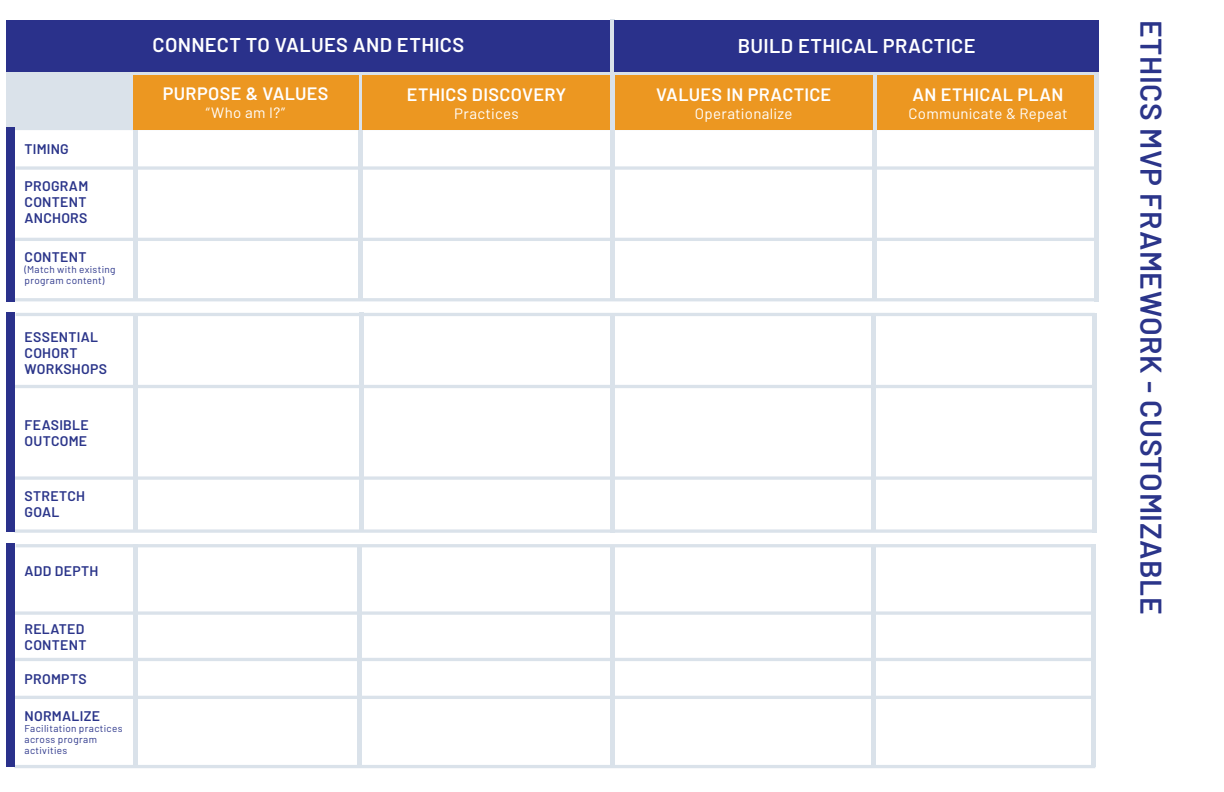
<style>
.page{position:relative;width:1224px;height:792px;background:#fff}
.page>*{position:absolute;margin:0;border:0;box-sizing:border-box;transform-origin:0 0}
.t1{font:600 30px "Barlow";letter-spacing:.02em;color:#2b358a}
.Heading_white{font:600 20px "Barlow";letter-spacing:.015em;color:#fff}
.Table_Header_2{font:600 18px "Barlow";letter-spacing:.02em;color:#fff}
.Table_Body{font:15px "Barlow";letter-spacing:.02em;color:#fff}
.Heading_4{font:600 14px/16px "Barlow";letter-spacing:.02em;color:#2b358a}
.Body_Copy{font:10px/11px "Barlow";letter-spacing:.035em;color:#2b358a}
</style>
<div class="page">
<div style="left:7px;top:72px;width:1092px;height:56px;background:#dae2ea"></div>
<div style="left:358px;top:75px;width:5px;height:225px;background:#dae2ea"></div>
<svg style="left:16px;top:166px;width:1078px;height:4px;background:#e0e6ed"></svg>
<hr style="left:7px;top:127px;width:1087px;height:3px;background:#dae2ea">
<hr style="left:16px;top:313px;width:1079px;height:3px;background:#dae2ea">
<hr style="left:16px;top:544px;width:1077px;height:3px;background:#dae2ea">
<hr style="left:14px;top:238px;width:1081px;height:3px;background:#dae2ea">
<hr style="left:14px;top:385px;width:1079px;height:3px;background:#dae2ea">
<svg style="left:15px;top:611px;width:1076px;height:4px;background:#e0e6ed"></svg>
<hr style="left:14px;top:298px;width:1083px;height:3px;background:#dae2ea">
<svg style="left:15px;top:476px;width:1077px;height:4px;background:#e0e6ed"></svg>
<hr style="left:14px;top:658px;width:1079px;height:3px;background:#dae2ea">
<hr style="left:14px;top:696px;width:1079px;height:3px;background:#dae2ea">
<svg style="left:14px;top:529px;width:1078px;height:4px;background:#e0e6ed"></svg>
<hr style="left:14px;top:765px;width:1081px;height:3px;background:#dae2ea">
<div style="left:133px;top:75px;width:225px;height:55px;background:#ec9721"></div>
<div style="left:363px;top:75px;width:247px;height:55px;background:#ec9721"></div>
<hr style="left:133px;top:130px;width:4px;height:170px;background:#dae2ea">
<hr style="left:133px;top:313px;width:4px;height:218px;background:#dae2ea">
<hr style="left:133px;top:544px;width:4px;height:222px;background:#dae2ea">
<div style="left:357px;top:546px;width:5px;height:220px;background:#dae2ea"></div>
<hr style="left:359px;top:313px;width:4px;height:218px;background:#dae2ea">
<div style="left:7px;top:20px;width:603px;height:52px;background:#2a318b"></div>
<div style="left:7px;top:127px;width:8px;height:174px;background:#2a318b"></div>
<div style="left:7px;top:312px;width:8px;height:220px;background:#2a318b"></div>
<div style="left:7px;top:543px;width:8px;height:224px;background:#2a318b"></div>
<hr style="left:873px;top:73px;width:4px;height:227px;background:#dae2ea">
<div style="left:615px;top:75px;width:258px;height:55px;background:#ec9721"></div>
<div style="left:877px;top:75px;width:222px;height:55px;background:#ec9721"></div>
<div style="left:610px;top:546px;width:5px;height:220px;background:#dae2ea"></div>
<hr style="left:872px;top:546px;width:4px;height:220px;background:#dae2ea">
<div style="left:610px;top:20px;width:5px;height:280px;background:#dae2ea"></div>
<hr style="left:872px;top:314px;width:4px;height:217px;background:#dae2ea">
<hr style="left:1091px;top:544px;width:4px;height:222px;background:#dae2ea">
<div style="left:1094px;top:72px;width:5px;height:229px;background:#dae2ea"></div>
<div style="left:610px;top:313px;width:5px;height:220px;background:#dae2ea"></div>
<hr style="left:1092px;top:313px;width:4px;height:220px;background:#dae2ea">
<div style="left:615px;top:20px;width:484px;height:52px;background:#2a318b"></div>
<p class="Heading_4" style="left:25px;top:141px;width:46px">TIMING</p>
<p class="Heading_4" style="left:25px;top:178px;width:65px">PROGRAM</p>
<p class="Heading_4" style="left:25px;top:194px;width:63px">CONTENT</p>
<p class="Heading_4" style="left:25px;top:210px;width:64px">ANCHORS</p>
<p class="Heading_4" style="left:25px;top:249px;width:63px">CONTENT</p>
<p class="Body_Copy" style="left:25px;top:264px;width:92px">(Match with existing program content)</p>
<p class="Heading_4" style="left:25px;top:328px;width:84px">ESSENTIAL<br>COHORT<br>WORKSHOPS</p>
<p class="Heading_4" style="left:25px;top:417px;width:66px">FEASIBLE<br>OUTCOME</p>
<p class="Heading_4" style="left:25px;top:488px;width:62px">STRETCH<br>GOAL</p>
<p class="Heading_4" style="left:25px;top:563px;width:75px">ADD DEPTH</p>
<p class="Heading_4" style="left:25px;top:621px;width:63px">RELATED<br>CONTENT</p>
<p class="Heading_4" style="left:25px;top:671px;width:64px">PROMPTS</p>
<p class="Heading_4" style="left:25px;top:708px;width:77px">NORMALIZE</p>
<p class="Body_Copy" style="left:25px;top:723px;width:99px">Facilitation practices across program activities</p>
<p class="Heading_white" style="left:153px;top:32px;width:313px">CONNECT TO VALUES AND ETHICS</p>
<p class="Table_Header_2" style="left:163px;top:82px;width:167px">PURPOSE &amp; VALUES</p>
<p class="Table_Body" style="left:206px;top:103px;width:81px">“Who am I?”</p>
<p class="Table_Header_2" style="left:407px;top:84px;width:161px">ETHICS DISCOVERY</p>
<p class="Table_Body" style="left:454px;top:105px;width:66px">Practices</p>
<p class="Heading_white" style="left:738px;top:34px;width:239px">BUILD ETHICAL PRACTICE</p>
<p class="Table_Header_2" style="left:656px;top:83px;width:177px">VALUES IN PRACTICE</p>
<p class="Table_Body" style="left:695px;top:104px;width:99px">Operationalize</p>
<p class="Table_Header_2" style="left:912px;top:84px;width:153px">AN ETHICAL PLAN</p>
<p class="Table_Body" style="left:908px;top:105px;width:161px">Communicate &amp; Repeat</p>
<h1 class="t1" style="left:1170px;top:20px;width:597px;rotate:90deg">ETHICS MVP FRAMEWORK - CUSTOMIZABLE</h1>
</div>
